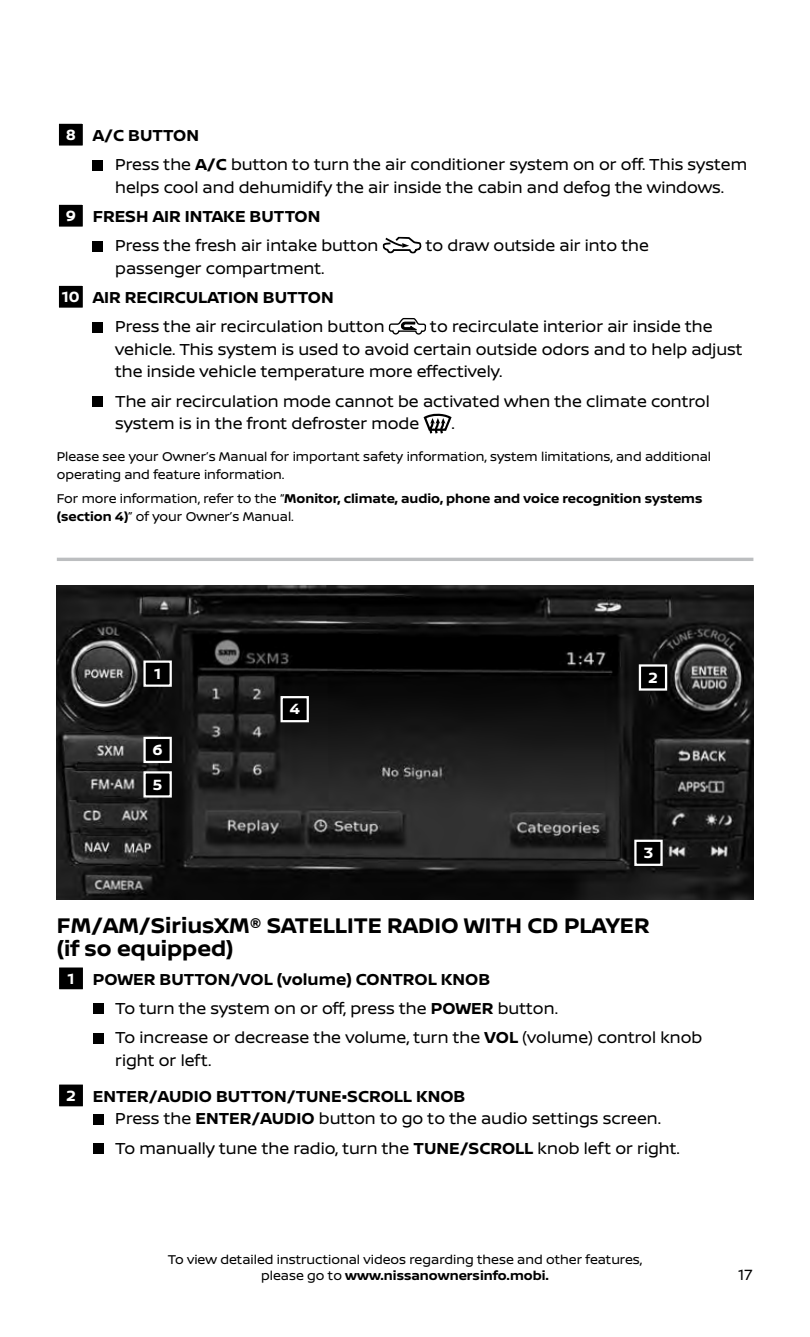
<style>
.page{position:relative;width:810px;height:1337px;background:#fff}
.page>*{position:absolute;margin:0;border:0;box-sizing:border-box;transform-origin:0 0}
.t1{font:700 22.5px/22.5px "Nissan Brand";color:#000}
.t2{font:16.88px/29.2px "Nissan Brand";color:#000}
.t3{font:700 16.88px/36px "Nissan Brand";color:#000}
.t4{font:700 15.75px "Nissan Brand";color:#fff}
.t5{font:15.75px "Nissan Brand";color:#000}
.t6{font:13.5px/16.2px "Nissan Brand";color:#000;text-align:center}
.t7{font:700 13.5px/18px "Nissan Brand";color:#000}
.s1{font-weight:700;font-size:15.75px;color:#fff}
.s2{font-weight:700}
.s3{font-size:15.75px;color:#fff}
.s4{font-weight:400}
</style>
<div class="page">
<img style="left:57px;top:586px;width:697px;height:314px">
<div style="left:145px;top:661px;width:26px;height:24px;background:#000"></div>
<div style="left:143px;top:660px;width:29px;height:27px;border:2px solid #fff"></div>
<div style="left:145px;top:738px;width:26px;height:24px;background:#000"></div>
<div style="left:143px;top:737px;width:29px;height:26px;border:2px solid #fff"></div>
<div style="left:282px;top:697px;width:26px;height:24px;background:#000"></div>
<div style="left:281px;top:696px;width:28px;height:26px;border:2px solid #fff"></div>
<div style="left:145px;top:772px;width:26px;height:24px;background:#000"></div>
<div style="left:143px;top:771px;width:29px;height:26px;border:2px solid #fff"></div>
<div style="left:635px;top:840px;width:27px;height:24px;background:#000"></div>
<div style="left:634px;top:839px;width:29px;height:27px;border:2px solid #fff"></div>
<div style="left:640px;top:665px;width:26px;height:24px;background:#000"></div>
<div style="left:639px;top:664px;width:28px;height:26px;border:2px solid #fff"></div>
<div style="left:58px;top:966px;width:26px;height:24px;background:#000"></div>
<div style="left:57px;top:965px;width:28px;height:26px;border:2px solid #fff"></div>
<div style="left:93px;top:1003px;width:10px;height:11px;background:#000"></div>
<div style="left:93px;top:1032px;width:10px;height:11px;background:#000"></div>
<div style="left:58px;top:1083px;width:26px;height:24px;background:#000"></div>
<div style="left:57px;top:1082px;width:28px;height:26px;border:2px solid #fff"></div>
<div style="left:93px;top:1113px;width:10px;height:11px;background:#000"></div>
<div style="left:93px;top:1143px;width:10px;height:10px;background:#000"></div>
<div style="left:58px;top:123px;width:26px;height:24px;background:#000"></div>
<div style="left:57px;top:122px;width:28px;height:26px;border:2px solid #fff"></div>
<div style="left:93px;top:160px;width:10px;height:10px;background:#000"></div>
<div style="left:58px;top:204px;width:26px;height:24px;background:#000"></div>
<div style="left:57px;top:203px;width:28px;height:26px;border:2px solid #fff"></div>
<div style="left:93px;top:241px;width:10px;height:10px;background:#000"></div>
<svg style="left:383px;top:237px;width:39px;height:17px"></svg>
<div style="left:58px;top:285px;width:26px;height:24px;background:#000"></div>
<div style="left:57px;top:284px;width:28px;height:26px;border:2px solid #fff"></div>
<div style="left:93px;top:322px;width:10px;height:10px;background:#000"></div>
<svg style="left:389px;top:318px;width:37px;height:17px"></svg>
<div style="left:93px;top:396px;width:10px;height:11px;background:#000"></div>
<svg style="left:424px;top:414px;width:28px;height:19px"></svg>
<svg style="left:57px;top:557px;width:696px;height:4px;background:#c7c8ca"></svg>
<p class="t2" style="left:115px;top:120px;width:633px;text-indent:-49px"><span class="s1">8</span> <span class="s2">A/C BUTTON<br></span>Press the <span class="s2">A/C</span> button to turn the air conditioner system on or off. This system</p>
<p class="t2" style="left:115px;top:172px;width:611px">helps cool and dehumidify the air inside the cabin and defog the windows.</p>
<p class="t3" style="left:66px;top:198px;width:256px"><span class="s3">9</span> FRESH AIR INTAKE BUTTON</p>
<p class="t2" style="left:115px;top:230px;width:265px">Press the fresh air intake button</p>
<p class="t2" style="left:426px;top:230px;width:225px">to draw outside air into the</p>
<p class="t2" style="left:115px;top:253px;width:211px">passenger compartment.</p>
<p class="t3" style="left:62px;top:279px;width:273px"><span class="s3">10</span> AIR RECIRCULATION BUTTON</p>
<p class="t2" style="left:115px;top:311px;width:271px">Press the air recirculation button</p>
<p class="t2" style="left:115px;top:315px;width:629px;line-height:22.5px;text-indent:315px">to recirculate interior air inside the vehicle. This system is used to avoid certain outside odors and to help adjust the inside vehicle temperature more effectively.</p>
<p class="t2" style="left:115px;top:389px;width:596px;line-height:22.5px">The air recirculation mode cannot be activated when the climate control system is in the front defroster mode</p>
<p class="t2" style="left:452px;top:408px;width:5px">.</p>
<p class="t6" style="left:57px;top:446px;width:656px;line-height:18px;text-align:left">Please see your Owner’s Manual for important safety information, system limitations, and additional operating and feature information.</p>
<p class="t7" style="left:57px;top:489px;width:647px"><span class="s4">For more information, refer to the “</span>Monitor, climate, audio, phone and voice recognition systems (section 4)<span class="s4">” of your Owner’s Manual.</span></p>
<p class="t4" style="left:154px;top:662px;width:9px">1</p>
<p class="t4" style="left:153px;top:738px;width:12px">6</p>
<p class="t4" style="left:153px;top:773px;width:11px">5</p>
<p class="t4" style="left:289px;top:698px;width:12px">4</p>
<p class="t4" style="left:648px;top:666px;width:11px">2</p>
<p class="t4" style="left:644px;top:841px;width:11px">3</p>
<h1 class="t1" style="left:57px;top:913px;width:594px">FM/AM/SiriusXM® SATELLITE RADIO WITH CD PLAYER (if so equipped)</h1>
<p class="t2" style="left:115px;top:963px;width:589px;text-indent:-48px"><span class="s1">1</span> <span class="s2">POWER BUTTON/VOL (volume) CONTROL KNOB<br></span>To turn the system on or off, press the <span class="s2">POWER</span> button.<br>To increase or decrease the volume, turn the <span class="s2">VOL</span> (volume) control knob</p>
<p class="t3" style="left:66px;top:1041px;width:401px;text-indent:49px"><span class="s4">right or left.<br></span><span class="s3">2</span> ENTER/AUDIO BUTTON/TUNE•SCROLL KNOB</p>
<p class="t2" style="left:115px;top:1103px;width:566px">Press the <span class="s2">ENTER/AUDIO</span> button to go to the audio settings screen.<br>To manually tune the radio, turn the <span class="s2">TUNE/SCROLL</span> knob left or right.</p>
<p class="t6" style="left:168px;top:1250px;width:476px">To view detailed instructional videos regarding these and other features, please go to <span class="s2">www.nissanownersinfo.mobi.</span></p>
<p class="t5" style="left:738px;top:1263px;width:16px">17</p>
</div>
